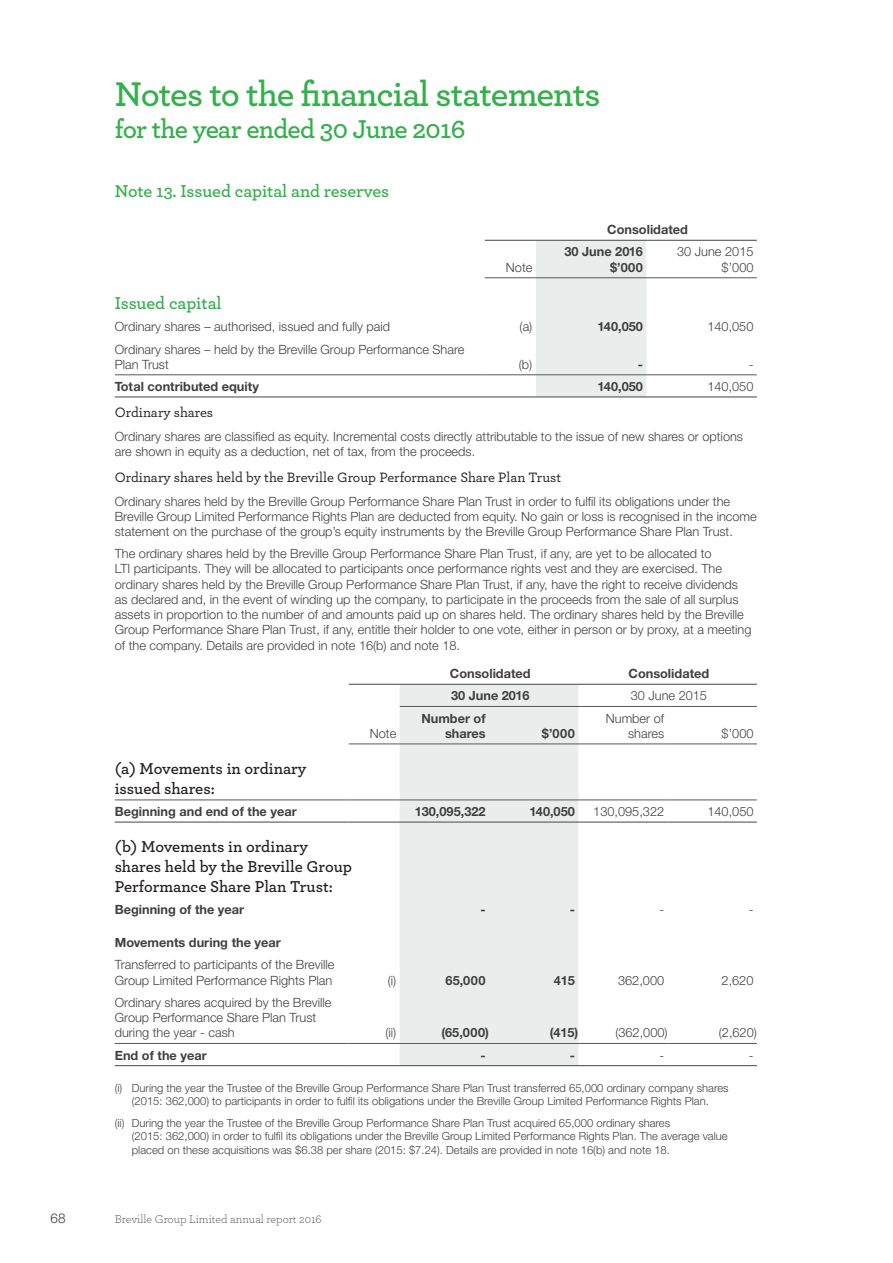
<style>
.page{position:relative;width:893px;height:1263px;background:#fff}
.page>*{position:absolute;margin:0;border:0;box-sizing:border-box;transform-origin:0 0}
.t1{font:600 36px "Archer";letter-spacing:-.025em;color:#32b04a}
.t2{font:600 27px "Archer";letter-spacing:-.025em;color:#32b04a}
.t3{font:600 18px "Archer";letter-spacing:-.005em;color:#32b04a}
.t4{font:600 16.5px/19.8px "Archer";color:#231f20}
.t5{font:500 14.25px "Archer";color:#231f20}
.t6{font:300 13.5px "Helvetica Neue CE";color:#404041}
.t7{font:300 12.75px/15.3px "Helvetica Neue CE";color:#404041}
.t8{font:700 12.75px/15.3px "Helvetica Neue CE";color:#404041;text-align:right}
.t9{font:300 12px "Archer";color:#404041}
.t10{font:300 11.25px/13.5px "Helvetica Neue CE";color:#404041;text-align:center}
</style>
<div class="page">
<div style="left:536px;top:241px;width:110px;height:155px;background:#ebecec"></div>
<hr style="left:485px;top:240px;width:51px;height:1px;background:#58595b">
<hr style="left:536px;top:240px;width:221px;height:1px;background:#58595b">
<hr style="left:485px;top:396px;width:51px;height:1px;background:#58595b">
<hr style="left:536px;top:396px;width:221px;height:1px;background:#58595b">
<hr style="left:485px;top:277px;width:51px;height:1px;background:#58595b">
<hr style="left:536px;top:277px;width:221px;height:1px;background:#58595b">
<hr style="left:485px;top:374px;width:51px;height:1px;background:#58595b">
<hr style="left:536px;top:374px;width:221px;height:1px;background:#58595b">
<hr style="left:115px;top:374px;width:370px;height:1px;background:#58595b">
<hr style="left:115px;top:396px;width:370px;height:1px;background:#58595b">
<div style="left:400px;top:685px;width:178px;height:380px;background:#ebecec"></div>
<hr style="left:349px;top:684px;width:140px;height:1px;background:#58595b">
<hr style="left:489px;top:684px;width:179px;height:1px;background:#58595b">
<hr style="left:668px;top:684px;width:89px;height:1px;background:#58595b">
<hr style="left:349px;top:821px;width:140px;height:2px;background:#58595b">
<hr style="left:489px;top:821px;width:179px;height:2px;background:#58595b">
<hr style="left:668px;top:821px;width:89px;height:2px;background:#58595b">
<hr style="left:349px;top:1065px;width:140px;height:1px;background:#58595b">
<hr style="left:489px;top:1065px;width:179px;height:1px;background:#58595b">
<hr style="left:668px;top:1065px;width:89px;height:1px;background:#58595b">
<hr style="left:400px;top:706px;width:89px;height:1px;background:#58595b">
<hr style="left:489px;top:706px;width:179px;height:1px;background:#58595b">
<hr style="left:668px;top:706px;width:89px;height:1px;background:#58595b">
<hr style="left:349px;top:744px;width:140px;height:1px;background:#58595b">
<hr style="left:489px;top:744px;width:179px;height:1px;background:#58595b">
<hr style="left:668px;top:744px;width:89px;height:1px;background:#58595b">
<hr style="left:349px;top:800px;width:140px;height:1px;background:#58595b">
<hr style="left:489px;top:800px;width:179px;height:1px;background:#58595b">
<hr style="left:668px;top:800px;width:89px;height:1px;background:#58595b">
<hr style="left:349px;top:1043px;width:140px;height:1px;background:#58595b">
<hr style="left:489px;top:1043px;width:179px;height:1px;background:#58595b">
<hr style="left:668px;top:1043px;width:89px;height:1px;background:#58595b">
<hr style="left:115px;top:800px;width:234px;height:1px;background:#58595b">
<hr style="left:115px;top:1043px;width:234px;height:1px;background:#58595b">
<hr style="left:115px;top:821px;width:234px;height:2px;background:#58595b">
<hr style="left:115px;top:1065px;width:234px;height:1px;background:#58595b">
<h1 class="t1" style="left:115px;top:81px;width:487px">Notes to the financial statements</h1>
<h2 class="t2" style="left:115px;top:119px;width:352px">for the year ended 30 June 2016</h2>
<h3 class="t3" style="left:115px;top:184px;width:276px">Note 13. Issued capital and reserves</h3>
<p class="t7" style="left:506px;top:261px;width:28px">Note</p>
<p class="t8" style="left:607px;top:224px;width:82px">Consolidated</p>
<p class="t8" style="left:564px;top:246px;width:80px">30 June 2016 $’000</p>
<p class="t7" style="left:677px;top:246px;width:78px;text-align:right">30 June 2015 $’000</p>
<h3 class="t3" style="left:115px;top:296px;width:108px">Issued capital</h3>
<p class="t7" style="left:115px;top:321px;width:277px">Ordinary shares – authorised, issued and fully paid</p>
<p class="t7" style="left:520px;top:321px;width:14px">(a)</p>
<p class="t8" style="left:597px;top:321px;width:47px">140,050</p>
<p class="t7" style="left:707px;top:321px;width:48px">140,050</p>
<p class="t7" style="left:115px;top:343px;width:351px">Ordinary shares – held by the Breville Group Performance Share<br>Plan Trust</p>
<p class="t7" style="left:519px;top:358px;width:15px">(b)</p>
<p class="t8" style="left:638px;top:358px;width:7px">-</p>
<p class="t7" style="left:749px;top:358px;width:6px">-</p>
<p class="t8" style="left:115px;top:380px;width:146px">Total contributed equity</p>
<p class="t8" style="left:597px;top:380px;width:47px">140,050</p>
<p class="t7" style="left:707px;top:380px;width:48px">140,050</p>
<p class="t5" style="left:115px;top:407px;width:100px">Ordinary shares</p>
<p class="t7" style="left:115px;top:430px;width:630px">Ordinary shares are classified as equity. Incremental costs directly attributable to the issue of new shares or options are shown in equity as a deduction, net of tax, from the proceeds.</p>
<p class="t5" style="left:115px;top:472px;width:448px">Ordinary shares held by the Breville Group Performance Share Plan Trust</p>
<p class="t7" style="left:115px;top:495px;width:643px">Ordinary shares held by the Breville Group Performance Share Plan Trust in order to fulfil its obligations under the<br>Breville Group Limited Performance Rights Plan are deducted from equity. No gain or loss is recognised in the income statement on the purchase of the group’s equity instruments by the Breville Group Performance Share Plan Trust.</p>
<p class="t7" style="left:115px;top:547px;width:638px">The ordinary shares held by the Breville Group Performance Share Plan Trust, if any, are yet to be allocated to<br>LTI participants. They will be allocated to participants once performance rights vest and they are exercised. The ordinary shares held by the Breville Group Performance Share Plan Trust, if any, have the right to receive dividends as declared and, in the event of winding up the company, to participate in the proceeds from the sale of all surplus assets in proportion to the number of and amounts paid up on shares held. The ordinary shares held by the Breville Group Performance Share Plan Trust, if any, entitle their holder to one vote, either in person or by proxy, at a meeting of the company. Details are provided in note 16(b) and note 18.</p>
<p class="t8" style="left:450px;top:668px;width:82px">Consolidated</p>
<p class="t8" style="left:628px;top:668px;width:82px">Consolidated</p>
<p class="t7" style="left:370px;top:727px;width:28px">Note</p>
<p class="t8" style="left:451px;top:690px;width:80px">30 June 2016</p>
<p class="t7" style="left:631px;top:690px;width:78px">30 June 2015</p>
<p class="t8" style="left:421px;top:712px;width:66px">Number of shares</p>
<p class="t7" style="left:606px;top:712px;width:60px;text-align:right">Number of shares</p>
<p class="t8" style="left:542px;top:727px;width:34px">$’000</p>
<p class="t7" style="left:722px;top:727px;width:33px">$’000</p>
<p class="t4" style="left:115px;top:760px;width:193px">(a) Movements in ordinary issued shares:</p>
<p class="t8" style="left:115px;top:805px;width:183px">Beginning and end of the year</p>
<p class="t8" style="left:415px;top:805px;width:72px">130,095,322</p>
<p class="t8" style="left:529px;top:805px;width:47px">140,050</p>
<p class="t7" style="left:593px;top:805px;width:72px">130,095,322</p>
<p class="t7" style="left:707px;top:805px;width:48px">140,050</p>
<p class="t4" style="left:115px;top:838px;width:239px">(b) Movements in ordinary shares held by the Breville Group<br>Performance Share Plan Trust:</p>
<p class="t8" style="left:115px;top:903px;width:131px">Beginning of the year</p>
<p class="t8" style="left:480px;top:903px;width:7px">-</p>
<p class="t8" style="left:570px;top:903px;width:7px">-</p>
<p class="t7" style="left:659px;top:903px;width:6px">-</p>
<p class="t7" style="left:749px;top:903px;width:6px">-</p>
<p class="t8" style="left:115px;top:936px;width:167px">Movements during the year</p>
<p class="t7" style="left:115px;top:959px;width:221px">Transferred to participants of the Breville<br>Group Limited Performance Rights Plan</p>
<p class="t7" style="left:388px;top:974px;width:10px">(i)</p>
<p class="t8" style="left:446px;top:974px;width:42px">65,000</p>
<p class="t8" style="left:554px;top:974px;width:23px">415</p>
<p class="t7" style="left:618px;top:974px;width:48px">362,000</p>
<p class="t7" style="left:722px;top:974px;width:33px">2,620</p>
<p class="t7" style="left:115px;top:996px;width:218px">Ordinary shares acquired by the Breville<br>Group Performance Share Plan Trust during the year - cash</p>
<p class="t7" style="left:385px;top:1027px;width:12px">(ii)</p>
<p class="t8" style="left:441px;top:1027px;width:49px">(65,000)</p>
<p class="t8" style="left:550px;top:1027px;width:30px">(415)</p>
<p class="t7" style="left:615px;top:1027px;width:54px">(362,000)</p>
<p class="t7" style="left:719px;top:1027px;width:40px">(2,620)</p>
<p class="t8" style="left:115px;top:1049px;width:93px">End of the year</p>
<p class="t8" style="left:480px;top:1049px;width:7px">-</p>
<p class="t8" style="left:570px;top:1049px;width:7px">-</p>
<p class="t7" style="left:659px;top:1049px;width:6px">-</p>
<p class="t7" style="left:749px;top:1049px;width:6px">-</p>
<p class="t10" style="left:115px;top:1082px;width:615px">(i) During the year the Trustee of the Breville Group Performance Share Plan Trust transferred 65,000 ordinary company shares (2015: 362,000) to participants in order to fulfil its obligations under the Breville Group Limited Performance Rights Plan.</p>
<p class="t10" style="left:132px;top:1117px;width:597px;text-align:left;text-indent:-17px">(ii) During the year the Trustee of the Breville Group Performance Share Plan Trust acquired 65,000 ordinary shares<br>(2015: 362,000) in order to fulfil its obligations under the Breville Group Limited Performance Rights Plan. The average value placed on these acquisitions was $6.38 per share (2015: $7.24). Details are provided in note 16(b) and note 18.</p>
<p class="t6" style="left:51px;top:1213px;width:17px">68</p>
<p class="t9" style="left:115px;top:1212px;width:208px">Breville Group Limited annual report 2016</p>
</div>
